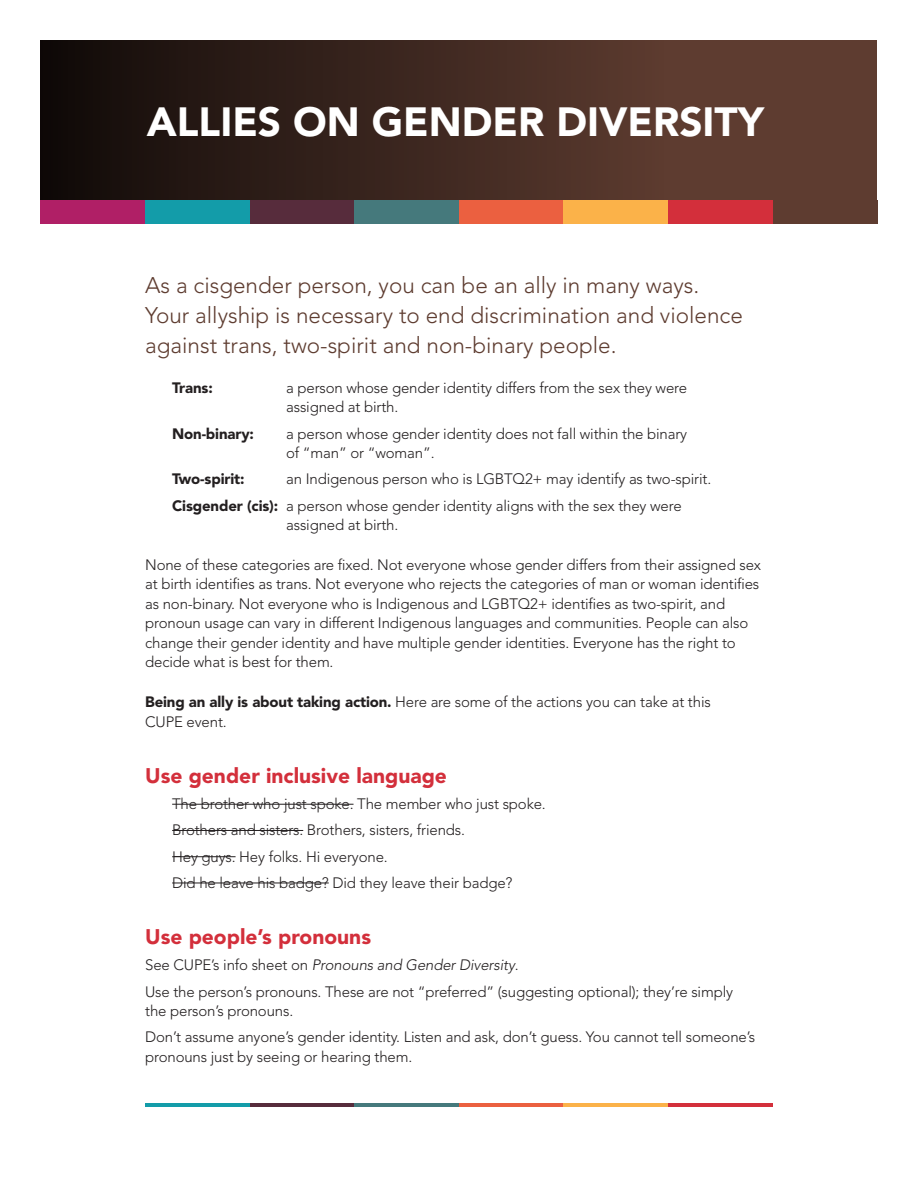
<style>
.page{position:relative;width:918px;height:1188px;background:#fff}
.page>*{position:absolute;margin:0;border:0;box-sizing:border-box;transform-origin:0 0}
.t1{font:900 40.5px "Avenir";color:#fff}
.Intro{font:300 22.5px/30px "Avenir";color:#5e3c30}
.Sub1{font:900 21px "Avenir";color:#d32f3b}
.Copy{font:300 15px/19.5px "Avenir";letter-spacing:-.01em;color:#231f20}
.Copy-2{font:italic 300 15px "Avenir";letter-spacing:-.01em;color:#231f20}
.Copy-3{font:900 15px "Avenir";letter-spacing:-.01em;color:#231f20}
.s1{font-weight:900}
.s2{font-style:normal}
</style>
<div class="page">
<hr style="left:172px;top:804px;width:182px;height:1px;background:#231f20">
<hr style="left:172px;top:830px;width:131px;height:1px;background:#231f20">
<hr style="left:172px;top:856px;width:64px;height:1px;background:#231f20">
<hr style="left:172px;top:883px;width:157px;height:1px;background:#231f20">
<hr style="left:145px;top:1103px;width:105px;height:3px;background:#139ca9">
<hr style="left:250px;top:1103px;width:104px;height:3px;background:#572c3c">
<hr style="left:354px;top:1103px;width:105px;height:3px;background:#45797c">
<hr style="left:459px;top:1103px;width:105px;height:3px;background:#eb6040">
<hr style="left:564px;top:1103px;width:104px;height:3px;background:#fbb249">
<hr style="left:668px;top:1103px;width:105px;height:3px;background:#d32f3b">
<div style="left:40px;top:40px;width:838px;height:160px;background:#5e3c30"></div>
<div style="left:40px;top:40px;width:626px;height:160px;background:linear-gradient(to right,#100a08,#5c3b30)"></div>
<div style="left:40px;top:200px;width:105px;height:23px;background:#b01f66"></div>
<div style="left:145px;top:200px;width:105px;height:23px;background:#139ca9"></div>
<div style="left:250px;top:200px;width:104px;height:23px;background:#572c3c"></div>
<div style="left:354px;top:200px;width:105px;height:23px;background:#45797c"></div>
<div style="left:459px;top:200px;width:105px;height:23px;background:#eb6040"></div>
<div style="left:564px;top:200px;width:104px;height:23px;background:#fbb249"></div>
<div style="left:668px;top:200px;width:105px;height:23px;background:#d32f3b"></div>
<div style="left:773px;top:200px;width:105px;height:23px;background:#5e3c30"></div>
<p class="t1" style="left:147px;top:98px;width:619px">ALLIES ON GENDER DIVERSITY</p>
<p class="Intro" style="left:145px;top:271px;width:599px">As a cisgender person, you can be an ally in many ways.<br>Your allyship is necessary to end discrimination and violence against trans, two-spirit and non-binary people.</p>
<p class="Copy-3" style="left:172px;top:379px;width:42px">Trans:</p>
<p class="Copy" style="left:286px;top:378px;width:402px">a person whose gender identity differs from the sex they were assigned at birth.</p>
<p class="Copy-3" style="left:172px;top:424px;width:83px">Non-binary:</p>
<p class="Copy" style="left:286px;top:424px;width:403px">a person whose gender identity does not fall within the binary of “man” or “woman”.</p>
<p class="Copy-3" style="left:172px;top:470px;width:74px">Two-spirit:</p>
<p class="Copy" style="left:286px;top:470px;width:427px">an Indigenous person who is LGBTQ2+ may identify as two-spirit.</p>
<p class="Copy" style="left:286px;top:496px;width:397px;text-indent:-114px"><span class="s1">Cisgender (cis):</span> a person whose gender identity aligns with the sex they were assigned at birth.</p>
<p class="Copy" style="left:145px;top:555px;width:617px">None of these categories are fixed. Not everyone whose gender differs from their assigned sex at birth identifies as trans. Not everyone who rejects the categories of man or woman identifies as non-binary. Not everyone who is Indigenous and LGBTQ2+ identifies as two-spirit, and pronoun usage can vary in different Indigenous languages and communities. People can also change their gender identity and have multiple gender identities. Everyone has the right to decide what is best for them.</p>
<p class="Copy" style="left:145px;top:692px;width:567px"><span class="s1">Being an ally is about taking action.</span> Here are some of the actions you can take at this<br>CUPE event.</p>
<p class="Sub1" style="left:145px;top:763px;width:303px">Use gender inclusive language</p>
<p class="Copy" style="left:172px;top:794px;width:375px">The brother who just spoke. The member who just spoke.</p>
<p class="Copy" style="left:172px;top:821px;width:294px">Brothers and sisters. Brothers, sisters, friends.</p>
<p class="Copy" style="left:172px;top:847px;width:217px">Hey guys. Hey folks. Hi everyone.</p>
<p class="Copy" style="left:172px;top:873px;width:342px">Did he leave his badge? Did they leave their badge?</p>
<p class="Sub1" style="left:145px;top:924px;width:227px">Use people’s pronouns</p>
<p class="Copy-2" style="left:145px;top:956px;width:375px"><span class="s2">See CUPE’s info sheet on</span> Pronouns and Gender Diversity<span class="s2">.</span></p>
<p class="Copy" style="left:145px;top:982px;width:589px">Use the person’s pronouns. These are not “preferred” (suggesting optional); they’re simply the person’s pronouns.</p>
<p class="Copy" style="left:145px;top:1028px;width:612px">Don’t assume anyone’s gender identity. Listen and ask, don’t guess. You cannot tell someone’s pronouns just by seeing or hearing them.</p>
</div>
